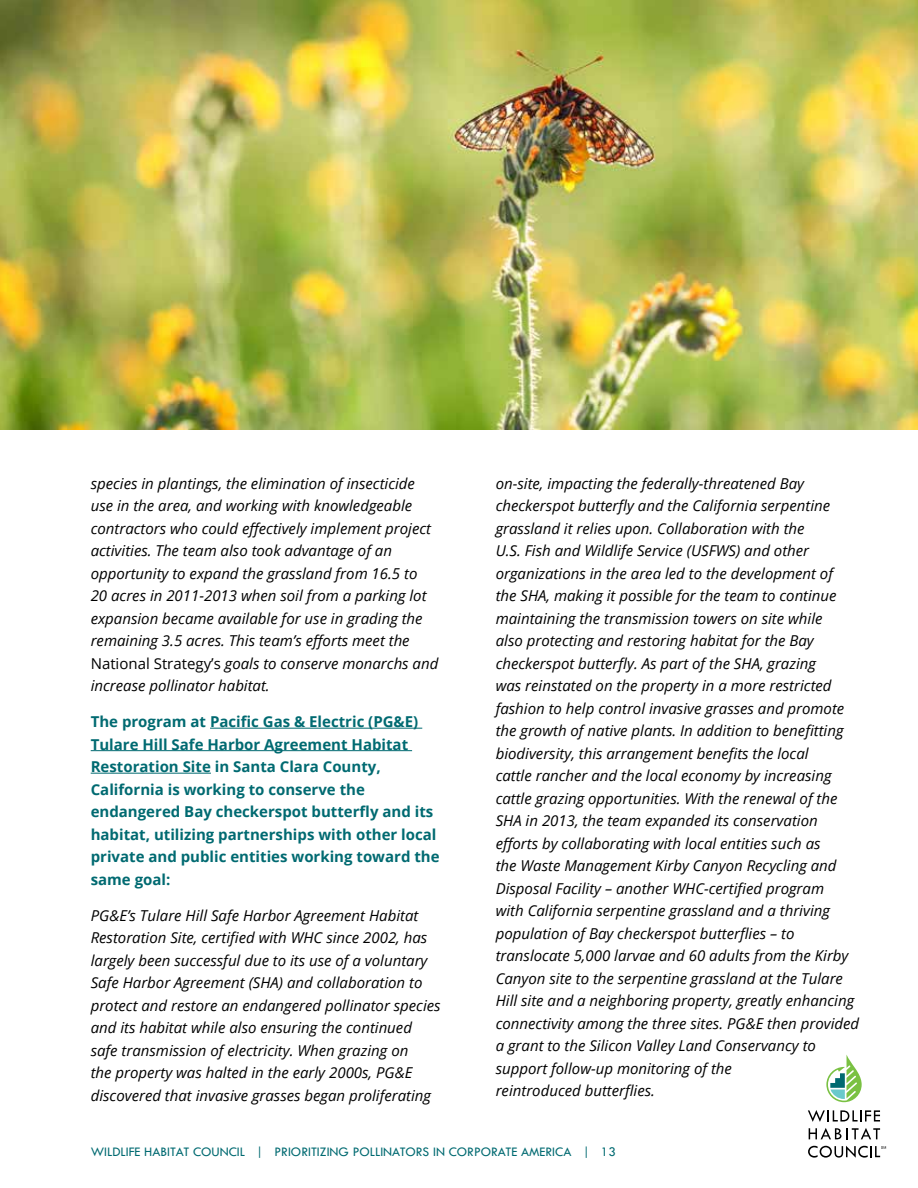
<style>
.page{position:relative;width:918px;height:1188px;background:#fff}
.page>*{position:absolute;margin:0;border:0;box-sizing:border-box;transform-origin:0 0}
.t1{font:italic 15px/22.5px "Open Sans";color:#000}
.t2{font:700 15px/22.5px "Open Sans";color:#006a71}
.t3{font:13.5px "Tw Cen";color:#006a71}
.s1{font-style:normal}
</style>
<div class="page">
<hr style="left:210px;top:728px;width:212px;height:1px;background:#006a71">
<hr style="left:91px;top:750px;width:321px;height:1px;background:#006a71">
<hr style="left:91px;top:773px;width:120px;height:1px;background:#006a71">
<img style="left:0;top:0;width:918px;height:429px">
<svg style="left:826px;top:1055px;width:36px;height:47px"></svg>
<svg style="left:808px;top:1110px;width:72px;height:12px"></svg>
<svg style="left:809px;top:1128px;width:71px;height:11px"></svg>
<svg style="left:808px;top:1146px;width:78px;height:12px"></svg>
<p class="t1" style="left:91px;top:471px;width:349px">species in plantings, the elimination of insecticide use in the area, and working with knowledgeable contractors who could effectively implement project activities. The team also took advantage of an opportunity to expand the grassland from 16.5 to<br>20 acres in 2011-2013 when soil from a parking lot expansion became available for use in grading the remaining 3.5 acres. This team’s efforts meet the <span class="s1">National Strategy’s</span> goals to conserve monarchs and increase pollinator habitat.</p>
<p class="t2" style="left:91px;top:710px;width:350px">The program at Pacific Gas &amp; Electric (PG&amp;E)<br>Tulare Hill Safe Harbor Agreement Habitat Restoration Site in Santa Clara County, California is working to conserve the endangered Bay checkerspot butterfly and its habitat, utilizing partnerships with other local private and public entities working toward the same goal:</p>
<p class="t1" style="left:91px;top:903px;width:351px">PG&amp;E’s Tulare Hill Safe Harbor Agreement Habitat Restoration Site, certified with WHC since 2002, has largely been successful due to its use of a voluntary Safe Harbor Agreement (SHA) and collaboration to protect and restore an endangered pollinator species and its habitat while also ensuring the continued safe transmission of electricity. When grazing on<br>the property was halted in the early 2000s, PG&amp;E discovered that invasive grasses began proliferating</p>
<p class="t1" style="left:496px;top:471px;width:365px">on-site, impacting the federally-threatened Bay checkerspot butterfly and the California serpentine grassland it relies upon. Collaboration with the<br>U.S. Fish and Wildlife Service (USFWS) and other organizations in the area led to the development of<br>the SHA, making it possible for the team to continue maintaining the transmission towers on site while<br>also protecting and restoring habitat for the Bay checkerspot butterfly. As part of the SHA, grazing<br>was reinstated on the property in a more restricted fashion to help control invasive grasses and promote the growth of native plants. In addition to benefitting biodiversity, this arrangement benefits the local<br>cattle rancher and the local economy by increasing cattle grazing opportunities. With the renewal of the SHA in 2013, the team expanded its conservation efforts by collaborating with local entities such as<br>the Waste Management Kirby Canyon Recycling and Disposal Facility – another WHC-certified program<br>with California serpentine grassland and a thriving population of Bay checkerspot butterflies – to translocate 5,000 larvae and 60 adults from the Kirby Canyon site to the serpentine grassland at the Tulare Hill site and a neighboring property, greatly enhancing connectivity among the three sites. PG&amp;E then provided a grant to the Silicon Valley Land Conservancy to support follow-up monitoring of the<br>reintroduced butterflies.</p>
<p class="t3" style="left:91px;top:1144px;width:527px">WILDLIFE HABITAT COUNCIL | PRIORITIZING POLLINATORS IN CORPORATE AMERICA | 13</p>
</div>
